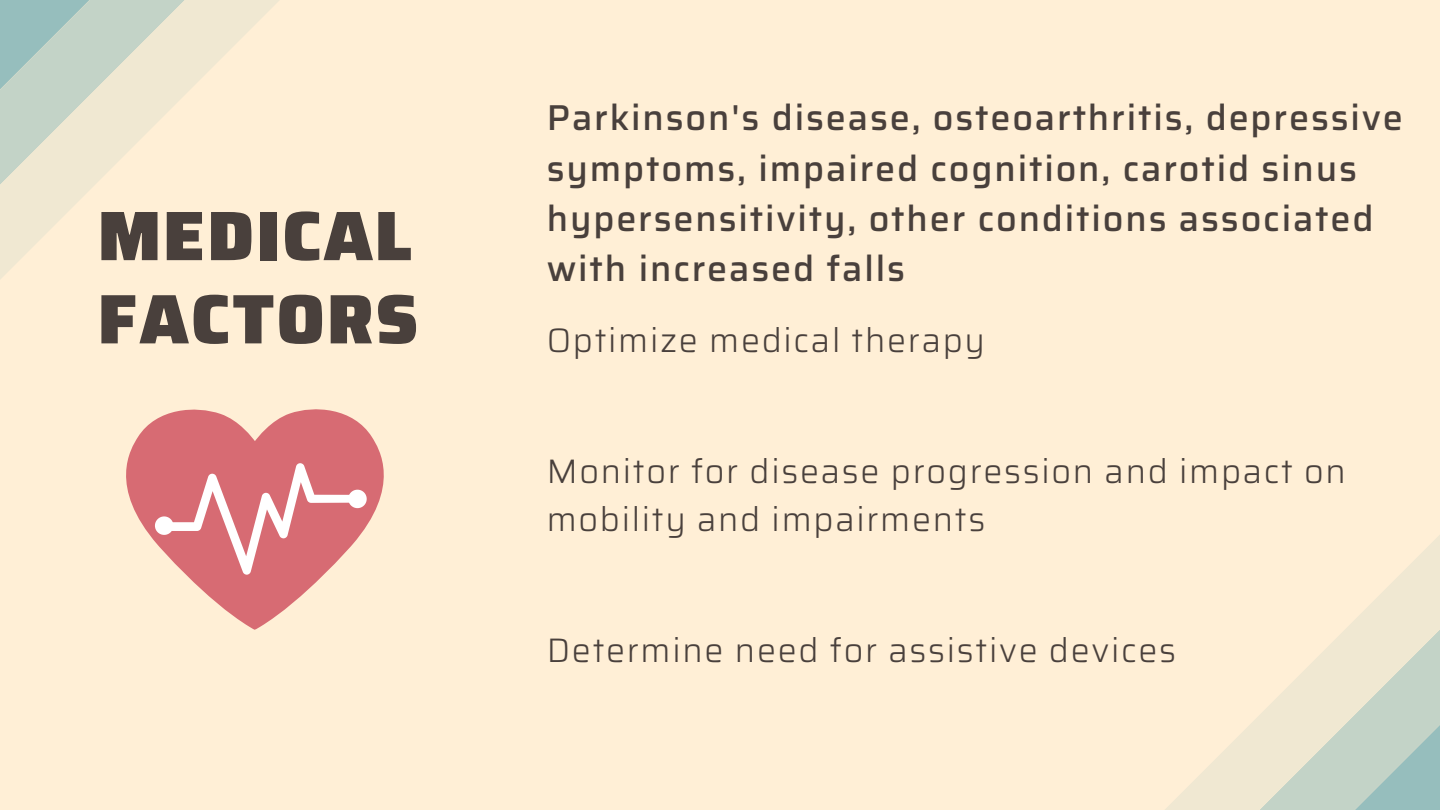
<style>
.page{position:relative;width:1440px;height:810px;background:#ffefd6}
.page>*{position:absolute;margin:0;border:0;box-sizing:border-box;transform-origin:0 0}
.t1{font:900 70px/83.2px "Saira";letter-spacing:.03em;color:#49403c}
.t2{font:500 36px/50.3px "Saira";color:#49403c}
.t3{font:300 34px/47.3px "Saira";letter-spacing:.05em;color:#49403c}
</style>
<div class="page">
<svg style="left:0;top:0;width:279px;height:279px"></svg>
<svg style="left:1165px;top:535px;width:275px;height:275px"></svg>
<svg style="left:126px;top:409px;width:258px;height:221px;fill:#d76b73"></svg>
<svg style="left:155px;top:463px;width:212px;height:112px"></svg>
<p class="t1" style="left:98px;top:194px;width:322px">MEDICAL<br>FACTORS</p>
<p class="t2" style="left:547px;top:93px;width:858px">Parkinson's disease, osteoarthritis, depressive symptoms, impaired cognition, carotid sinus hypersensitivity, other conditions associated with increased falls</p>
<p class="t3" style="left:547px;top:317px;width:440px">Optimize medical therapy</p>
<p class="t3" style="left:547px;top:448px;width:801px">Monitor for disease progression and impact on mobility and impairments</p>
<p class="t3" style="left:547px;top:626px;width:631px">Determine need for assistive devices</p>
</div>
